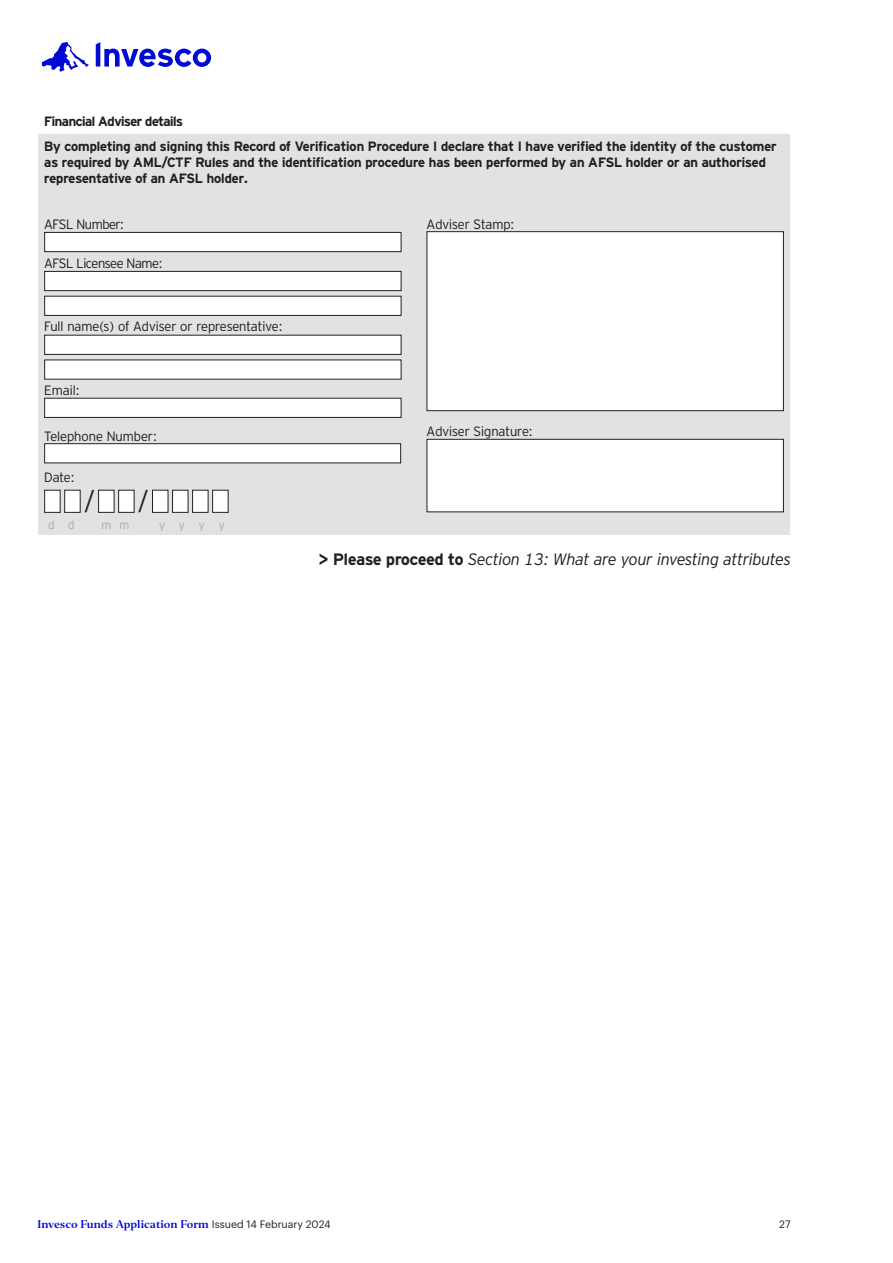
<style>
.page{position:relative;width:893px;height:1263px;background:#fff}
.page>*{position:absolute;margin:0;border:0;box-sizing:border-box;transform-origin:0 0}
.t1{font:300 25.5px "Invesco Interstate";color:#231f20}
.t2{font:italic 300 16.5px "Invesco Interstate";color:#231f20}
.t3{font:700 13.5px/24.6px "Invesco Interstate";color:#231f20}
.t4{font:300 13.5px "Invesco Interstate";color:#231f20}
.t5{font:300 13.5px "Invesco Interstate";letter-spacing:-.03em;color:#231f20}
.t6{font:300 12px "Invesco Interstate";color:#a8a9ad}
.t7{font:10.5px "Invesco Editor";color:#000ad2}
.t8{font:10.5px "Graphik";color:#231f20}
.s1{font-weight:700;font-style:normal}
.s2{font-family:"Graphik";color:#231f20}
</style>
<div class="page">
<svg style="left:42px;top:42px;width:47px;height:30px"></svg>
<svg style="left:96px;top:42px;width:115px;height:25px"></svg>
<div style="left:38px;top:134px;width:752px;height:401px;background:#e1e2e4"></div>
<div style="left:45px;top:232px;width:356px;height:20px;background:#fff"></div>
<div style="left:44px;top:232px;width:357px;height:20px;border:1px solid #231f20"></div>
<div style="left:427px;top:232px;width:356px;height:179px;background:#fff"></div>
<div style="left:427px;top:231px;width:357px;height:180px;border:1px solid #231f20"></div>
<div style="left:427px;top:439px;width:356px;height:73px;background:#fff"></div>
<div style="left:427px;top:439px;width:357px;height:73px;border:1px solid #231f20"></div>
<div style="left:45px;top:271px;width:356px;height:20px;background:#fff"></div>
<div style="left:44px;top:271px;width:357px;height:20px;border:1px solid #231f20"></div>
<div style="left:45px;top:296px;width:356px;height:19px;background:#fff"></div>
<div style="left:44px;top:296px;width:357px;height:20px;border:1px solid #231f20"></div>
<div style="left:45px;top:335px;width:356px;height:19px;background:#fff"></div>
<div style="left:44px;top:335px;width:357px;height:20px;border:1px solid #231f20"></div>
<div style="left:45px;top:360px;width:356px;height:19px;background:#fff"></div>
<div style="left:45px;top:398px;width:356px;height:19px;background:#fff"></div>
<div style="left:44px;top:398px;width:357px;height:20px;border:1px solid #231f20"></div>
<div style="left:45px;top:444px;width:356px;height:19px;background:#fff"></div>
<div style="left:44px;top:443px;width:357px;height:20px;border:1px solid #231f20"></div>
<div style="left:45px;top:490px;width:15px;height:22px;background:#fff"></div>
<div style="left:44px;top:490px;width:17px;height:23px;border:1px solid #231f20"></div>
<div style="left:65px;top:490px;width:15px;height:22px;background:#fff"></div>
<div style="left:64px;top:490px;width:17px;height:23px;border:1px solid #231f20"></div>
<div style="left:99px;top:490px;width:15px;height:22px;background:#fff"></div>
<div style="left:98px;top:490px;width:16px;height:23px;border:1px solid #231f20"></div>
<div style="left:119px;top:490px;width:15px;height:22px;background:#fff"></div>
<div style="left:118px;top:490px;width:16px;height:23px;border:1px solid #231f20"></div>
<div style="left:152px;top:490px;width:16px;height:22px;background:#fff"></div>
<div style="left:152px;top:490px;width:16px;height:23px;border:1px solid #231f20"></div>
<div style="left:173px;top:490px;width:15px;height:22px;background:#fff"></div>
<div style="left:172px;top:490px;width:16px;height:23px;border:1px solid #231f20"></div>
<div style="left:193px;top:490px;width:15px;height:22px;background:#fff"></div>
<div style="left:192px;top:490px;width:16px;height:23px;border:1px solid #231f20"></div>
<div style="left:213px;top:490px;width:15px;height:22px;background:#fff"></div>
<div style="left:212px;top:490px;width:16px;height:23px;border:1px solid #231f20"></div>
<p class="t3" style="left:44px;top:109px;width:734px">Financial Adviser details<br>By completing and signing this Record of Verification Procedure I declare that I have verified the identity of the customer</p>
<p class="t3" style="left:44px;top:154px;width:723px;line-height:16.2px">as required by AML/CTF Rules and the identification procedure has been performed by an AFSL holder or an authorised representative of an AFSL holder.</p>
<p class="t5" style="left:44px;top:216px;width:81px">AFSL Number:</p>
<p class="t4" style="left:427px;top:216px;width:89px">Adviser Stamp:</p>
<p class="t5" style="left:44px;top:255px;width:120px">AFSL Licensee Name:</p>
<p class="t4" style="left:44px;top:318px;width:240px">Full name(s) of Adviser or representative:</p>
<p class="t4" style="left:44px;top:382px;width:37px">Email:</p>
<p class="t4" style="left:44px;top:428px;width:114px">Telephone Number:</p>
<p class="t4" style="left:44px;top:469px;width:32px">Date:</p>
<h1 class="t1" style="left:84px;top:485px;width:12px">/</h1>
<h1 class="t1" style="left:138px;top:485px;width:12px">/</h1>
<p class="t6" style="left:48px;top:517px;width:28px">d d</p>
<p class="t6" style="left:102px;top:517px;width:29px">m m</p>
<p class="t6" style="left:159px;top:517px;width:67px">y y y y</p>
<p class="t4" style="left:427px;top:423px;width:108px">Adviser Signature:</p>
<p class="t2" style="left:319px;top:549px;width:474px"><span class="s1">&gt; Please proceed to</span> Section 13: What are your investing attributes</p>
<p class="t7" style="left:38px;top:1218px;width:295px">Invesco Funds Application Form <span class="s2">Issued 14 February 2024</span></p>
<p class="t8" style="left:779px;top:1217px;width:13px">27</p>
</div>
